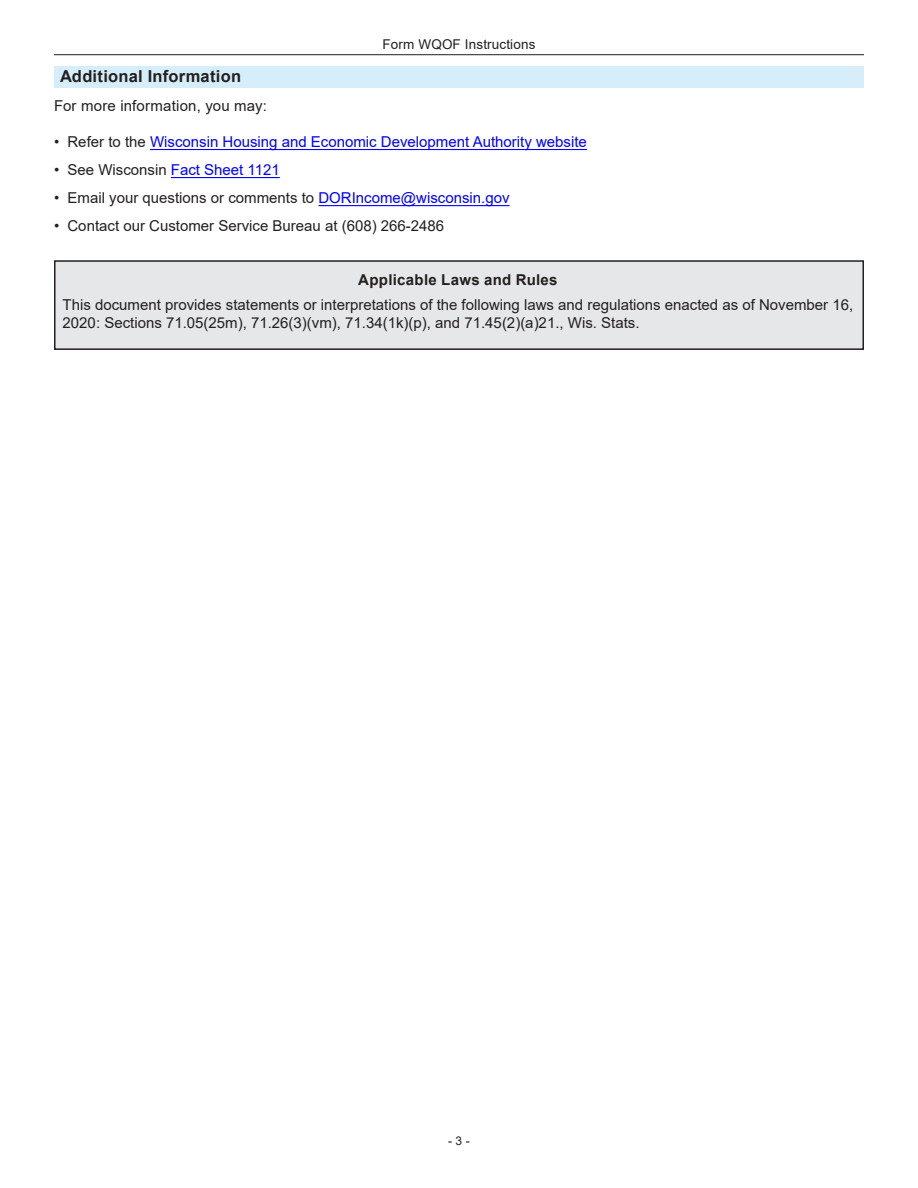
<style>
.page{position:relative;width:918px;height:1188px;background:#fff}
.page>*{position:absolute;margin:0;border:0;box-sizing:border-box;transform-origin:0 0}
.t1{font:700 16.5px "Arial";letter-spacing:.015em;color:#231f20}
.t2{font:15px/18px "Arial";color:#231f20}
.t3{font:15px "Arial";color:#00f}
.t4{font:700 15px "Arial";letter-spacing:.02em;color:#231f20}
.t5{font:13.5px "Arial";letter-spacing:.01em;color:#231f20}
.t6{font:12px "Arial";color:#231f20}
.s1{color:#231f20}
.s2{color:#00f}
</style>
<div class="page">
<div style="left:54px;top:66px;width:810px;height:21px;background:#d5eef9"></div>
<hr style="left:150px;top:149px;width:437px;height:1px;background:#00f">
<hr style="left:171px;top:177px;width:109px;height:1px;background:#00f">
<hr style="left:318px;top:205px;width:192px;height:1px;background:#00f">
<div style="left:55px;top:261px;width:808px;height:88px;background:#e6e7e9"></div>
<div style="left:54px;top:260px;width:810px;height:90px;border:2px solid #231f20"></div>
<hr style="left:54px;top:54px;width:810px;height:1px;background:#231f20">
<p class="t5" style="left:383px;top:35px;width:154px">Form WQOF Instructions</p>
<p class="t1" style="left:60px;top:65px;width:183px">Additional Information</p>
<p class="t2" style="left:54px;top:97px;width:214px">For more information, you may:</p>
<p class="t3" style="left:54px;top:131px;width:534px"><span class="s1">• Refer to the</span> Wisconsin Housing and Economic Development Authority website</p>
<p class="t2" style="left:54px;top:160px;width:227px">• See Wisconsin <span class="s2">Fact Sheet 1121</span></p>
<p class="t2" style="left:54px;top:188px;width:457px">• Email your questions or comments to <span class="s2">DORIncome@wisconsin.gov</span></p>
<p class="t2" style="left:54px;top:217px;width:392px">• Contact our Customer Service Bureau at (608) 266-2486</p>
<p class="t4" style="left:358px;top:269px;width:201px">Applicable Laws and Rules</p>
<p class="t2" style="left:63px;top:295px;width:792px">This document provides statements or interpretations of the following laws and regulations enacted as of November 16,<br>2020: Sections 71.05(25m), 71.26(3)(vm), 71.34(1k)(p), and 71.45(2)(a)21., Wis. Stats.</p>
<p class="t6" style="left:448px;top:1132px;width:23px">- 3 -</p>
</div>
